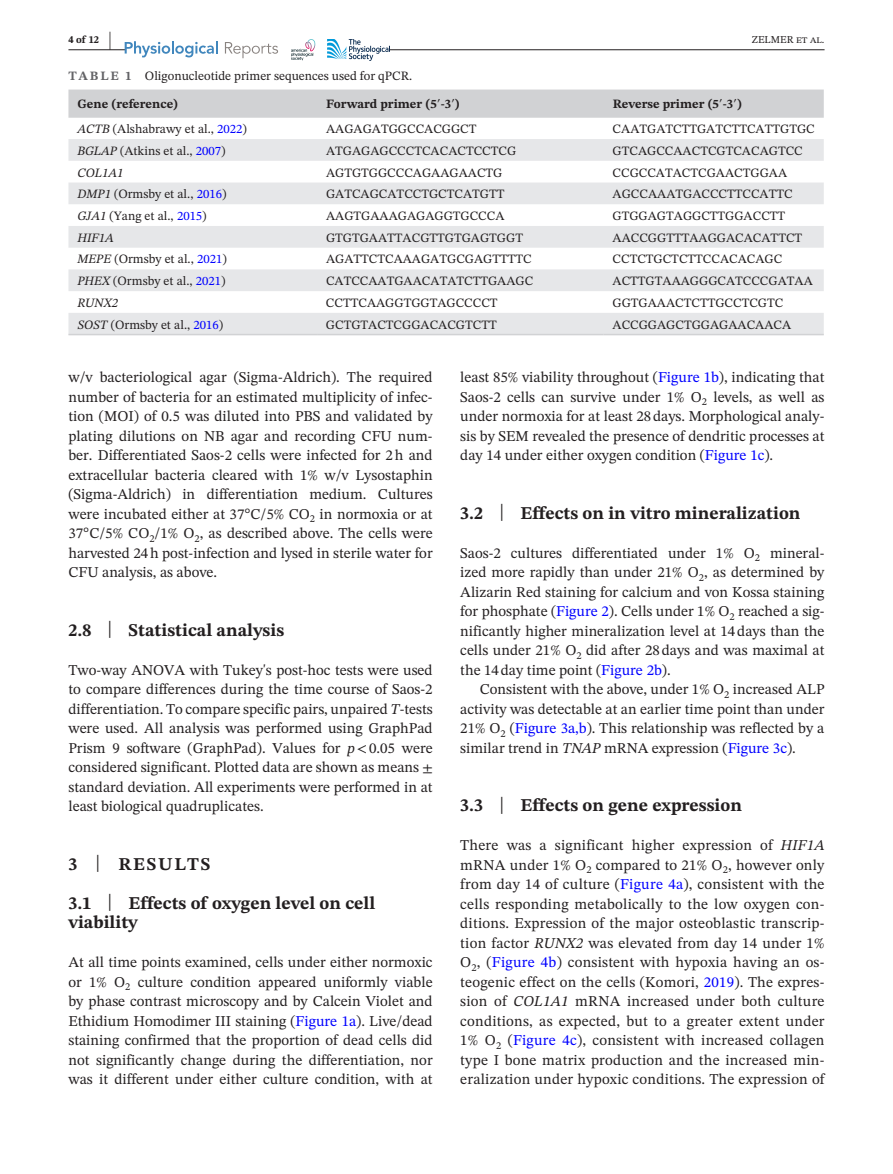
<style>
.page{position:relative;width:893px;height:1174px;background:#fff}
.page>*{position:absolute;margin:0;border:0;box-sizing:border-box;transform-origin:0 0}
.t1{font:700 18px/39px "STIX Two Text";color:#231f20}
.t2{font:15px/19.5px "STIX Two Text";color:#231f20;text-align:justify}
.t3{font:12.75px "STIX Two Text";color:#231f20}
.t4{font:700 12.75px "STIX Two Text";color:#231f20}
.t5{font:italic 12.75px "STIX Two Text";color:#231f20}
.t6{font:10.5px "STIX Two Text";color:#231f20}
.t7{font:700 10.5px "STIX Two Text";color:#231f20}
.s1{font-size:21px}
.s2{font-weight:700;color:#636366}
.s3{font-family:"STIX"}
.s4{font-style:italic}
.s5{color:#00f}
.s6{font-weight:400;font-size:23.7px}
</style>
<div class="page">
<hr style="left:68px;top:49px;width:756px;height:1px;background:#231f20">
<div style="left:125px;top:39px;width:264px;height:21px;background:#fff"></div>
<svg style="left:291px;top:39px;width:24px;height:21px"></svg>
<img style="left:328px;top:39px;width:61px;height:21px">
<svg style="left:125px;top:41px;width:93px;height:16px"></svg>
<svg style="left:225px;top:42px;width:53px;height:16px"></svg>
<div style="left:68px;top:90px;width:756px;height:28px;background:#d1d2d4"></div>
<svg style="left:68px;top:139px;width:756px;height:195px;fill:#e6e7e9"></svg>
<hr style="left:68px;top:334px;width:249px;height:1px;background:#d1d2d4">
<hr style="left:317px;top:334px;width:287px;height:1px;background:#d1d2d4">
<hr style="left:604px;top:334px;width:220px;height:1px;background:#d1d2d4">
<p class="t7" style="left:68px;top:32px;width:44px">4 of 12 <span class="s1">|</span></p>
<p class="t6" style="left:752px;top:32px;width:74px">ZELMER et al.</p>
<p class="t3" style="left:68px;top:66px;width:345px"><span class="s2">TABLE 1</span> Oligonucleotide primer sequences used for qPCR.</p>
<p class="t4" style="left:77px;top:95px;width:102px">Gene (reference)</p>
<p class="t4" style="left:326px;top:95px;width:135px">Forward primer (5<span class="s3">′</span>-3<span class="s3">′</span>)</p>
<p class="t4" style="left:613px;top:95px;width:131px">Reverse primer (5<span class="s3">′</span>-3<span class="s3">′</span>)</p>
<p class="t3" style="left:77px;top:120px;width:171px"><span class="s4">ACTB</span> (Alshabrawy et al., <span class="s5">2022</span>)</p>
<p class="t3" style="left:326px;top:120px;width:152px">AAGAGATGGCCACGGCT</p>
<p class="t3" style="left:613px;top:120px;width:204px">CAATGATCTTGATCTTCATTGTGC</p>
<p class="t3" style="left:77px;top:141px;width:150px"><span class="s4">BGLAP</span> (Atkins et al., <span class="s5">2007</span>)</p>
<p class="t3" style="left:326px;top:141px;width:192px">ATGAGAGCCCTCACACTCCTCG</p>
<p class="t3" style="left:613px;top:141px;width:192px">GTCAGCCAACTCGTCACAGTCC</p>
<p class="t5" style="left:77px;top:163px;width:47px">COL1A1</p>
<p class="t3" style="left:326px;top:163px;width:178px">AGTGTGGCCCAGAAGAACTG</p>
<p class="t3" style="left:613px;top:163px;width:176px">CCGCCATACTCGAACTGGAA</p>
<p class="t3" style="left:77px;top:185px;width:150px"><span class="s4">DMP1</span> (Ormsby et al., <span class="s5">2016</span>)</p>
<p class="t3" style="left:326px;top:185px;width:180px">GATCAGCATCCTGCTCATGTT</p>
<p class="t3" style="left:613px;top:185px;width:182px">AGCCAAATGACCCTTCCATTC</p>
<p class="t3" style="left:77px;top:207px;width:131px"><span class="s4">GJA1</span> (Yang et al., <span class="s5">2015</span>)</p>
<p class="t3" style="left:326px;top:207px;width:180px">AAGTGAAAGAGAGGTGCCCA</p>
<p class="t3" style="left:613px;top:207px;width:174px">GTGGAGTAGGCTTGGACCTT</p>
<p class="t5" style="left:77px;top:228px;width:38px">HIF1A</p>
<p class="t3" style="left:326px;top:228px;width:198px">GTGTGAATTACGTTGTGAGTGGT</p>
<p class="t3" style="left:613px;top:228px;width:191px">AACCGGTTTAAGGACACATTCT</p>
<p class="t3" style="left:77px;top:250px;width:151px"><span class="s4">MEPE</span> (Ormsby et al., <span class="s5">2021</span>)</p>
<p class="t3" style="left:326px;top:250px;width:207px">AGATTCTCAAAGATGCGAGTTTTC</p>
<p class="t3" style="left:613px;top:250px;width:171px">CCTCTGCTCTTCCACACAGC</p>
<p class="t3" style="left:77px;top:272px;width:150px"><span class="s4">PHEX</span> (Ormsby et al., <span class="s5">2021</span>)</p>
<p class="t3" style="left:326px;top:272px;width:209px">CATCCAATGAACATATCTTGAAGC</p>
<p class="t3" style="left:613px;top:272px;width:202px">ACTTGTAAAGGGCATCCCGATAA</p>
<p class="t5" style="left:77px;top:293px;width:42px">RUNX2</p>
<p class="t3" style="left:326px;top:293px;width:173px">CCTTCAAGGTGGTAGCCCCT</p>
<p class="t3" style="left:612px;top:293px;width:172px">GGTGAAACTCTTGCCTCGTC</p>
<p class="t3" style="left:77px;top:315px;width:147px"><span class="s4">SOST</span> (Ormsby et al., <span class="s5">2016</span>)</p>
<p class="t3" style="left:326px;top:315px;width:172px">GCTGTACTCGGACACGTCTT</p>
<p class="t3" style="left:612px;top:315px;width:180px">ACCGGAGCTGGAGAACAACA</p>
<p class="t2" style="left:68px;top:367px;width:366px">w/v bacteriological agar (Sigma-Aldrich). The required number of bacteria for an estimated multiplicity of infec&shy;tion (MOI) of 0.5 was diluted into PBS and validated by plating dilutions on NB agar and recording CFU num&shy;ber. Differentiated Saos-2 cells were infected for 2h and extracellular bacteria cleared with 1% w/v Lysostaphin (Sigma-Aldrich) in differentiation medium. Cultures were incubated either at 37°C/5% CO<sub>2</sub> in normoxia or at 37°C/5% CO<sub>2</sub>/1% O<sub>2</sub>, as described above. The cells were harvested 24h post-infection and lysed in sterile water for CFU analysis, as above.</p>
<p class="t1" style="left:68px;top:611px;width:217px">2.8 <span class="s6">|</span> Statistical analysis</p>
<p class="t2" style="left:68px;top:660px;width:366px">Two-way ANOVA with Tukey's post-hoc tests were used to compare differences during the time course of Saos-2 differentiation. To compare specific pairs, unpaired <span class="s4">T</span>-tests were used. All analysis was performed using GraphPad Prism 9 software (GraphPad). Values for <span class="s4">p</span><span class="s3">&lt;</span>0.05 were considered significant. Plotted data are shown as means <span class="s3">± </span>standard deviation. All experiments were performed in at least biological quadruplicates.</p>
<p class="t1" style="left:68px;top:845px;width:308px">3 <span class="s6">|</span> RESULTS<br>3.1 <span class="s6">|</span> Effects of oxygen level on cell</p>
<p class="t1" style="left:68px;top:903px;width:71px">viability</p>
<p class="t2" style="left:68px;top:952px;width:366px">At all time points examined, cells under either normoxic or 1% O<sub>2</sub> culture condition appeared uniformly viable by phase contrast microscopy and by Calcein Violet and Ethidium Homodimer III staining (<span class="s5">Figure 1a</span>). Live/dead staining confirmed that the proportion of dead cells did not significantly change during the differentiation, nor was it different under either culture condition, with at</p>
<p class="t2" style="left:460px;top:367px;width:366px">least 85% viability throughout (<span class="s5">Figure 1b</span>), indicating that Saos-2 cells can survive under 1% O<sub>2</sub> levels, as well as under normoxia for at least 28days. Morphological analy&shy;sis by SEM revealed the presence of dendritic processes at day 14 under either oxygen condition (<span class="s5">Figure 1c</span>).</p>
<p class="t1" style="left:460px;top:494px;width:342px">3.2 <span class="s6">|</span> Effects on in vitro mineralization</p>
<p class="t2" style="left:460px;top:543px;width:366px">Saos-2 cultures differentiated under 1% O<sub>2</sub> mineral&shy;ized more rapidly than under 21% O<sub>2</sub>, as determined by Alizarin Red staining for calcium and von Kossa staining for phosphate (<span class="s5">Figure 2</span>). Cells under 1% O<sub>2</sub> reached a sig&shy;nificantly higher mineralization level at 14days than the cells under 21% O<sub>2</sub> did after 28days and was maximal at the 14day time point (<span class="s5">Figure 2b</span>).</p>
<p class="t2" style="left:460px;top:679px;width:366px;text-indent:19px">Consistent with the above, under 1% O<sub>2</sub> increased ALP activity was detectable at an earlier time point than under 21% O<sub>2</sub> (<span class="s5">Figure 3a,b</span>). This relationship was reflected by a similar trend in <span class="s4">TNAP</span> mRNA expression (<span class="s5">Figure 3c</span>).</p>
<p class="t1" style="left:460px;top:786px;width:283px">3.3 <span class="s6">|</span> Effects on gene expression</p>
<p class="t2" style="left:460px;top:835px;width:366px">There was a significant higher expression of <span class="s4">HIF1A </span>mRNA under 1% O<sub>2</sub> compared to 21% O<sub>2</sub>, however only from day 14 of culture (<span class="s5">Figure 4a</span>), consistent with the cells responding metabolically to the low oxygen con&shy;ditions. Expression of the major osteoblastic transcrip&shy;tion factor <span class="s4">RUNX2</span> was elevated from day 14 under 1% O<sub>2</sub>, (<span class="s5">Figure 4b</span>) consistent with hypoxia having an os&shy;teogenic effect on the cells (Komori, <span class="s5">2019</span>). The expres&shy;sion of <span class="s4">COL1A1</span> mRNA increased under both culture conditions, as expected, but to a greater extent under 1% O<sub>2</sub> (<span class="s5">Figure 4c</span>), consistent with increased collagen type I bone matrix production and the increased min&shy;eralization under hypoxic conditions. The expression of</p>
</div>
